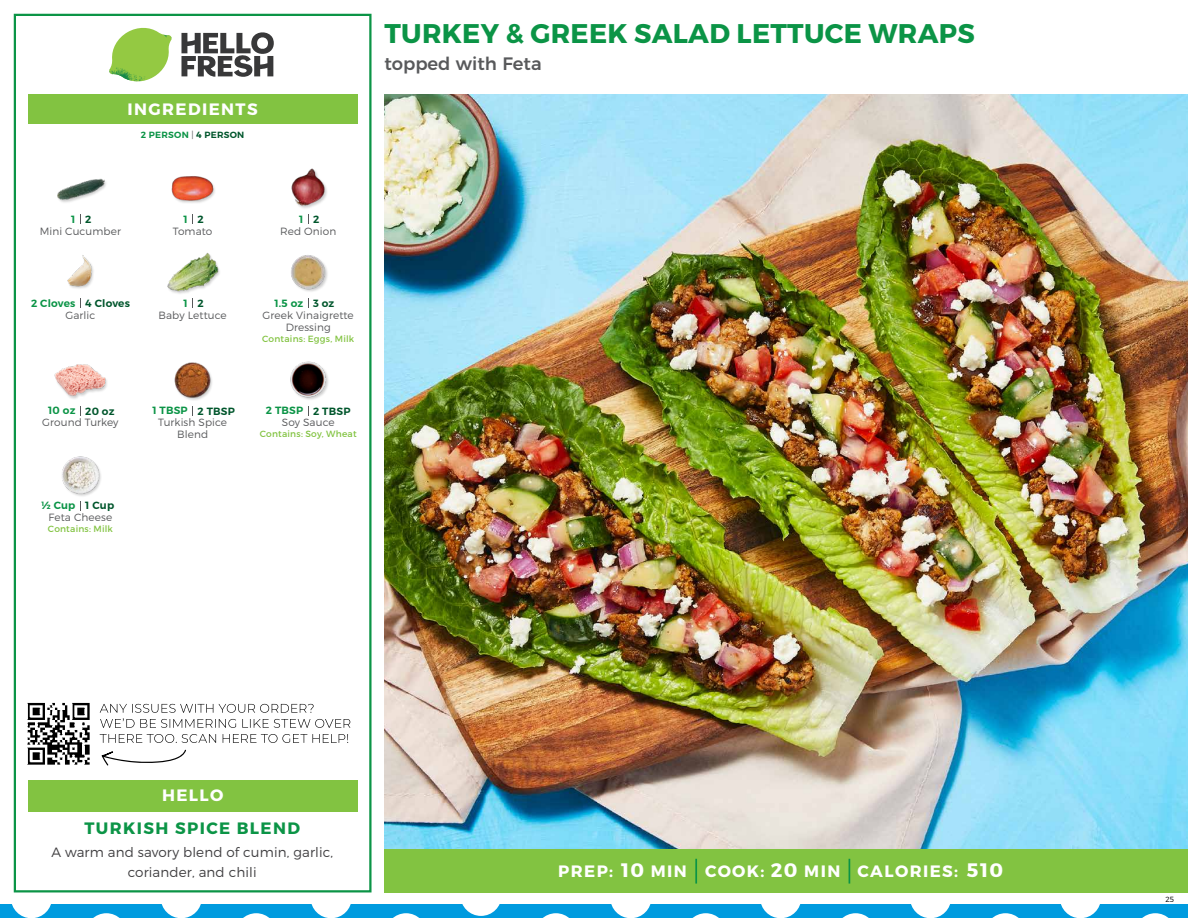
<style>
.page{position:relative;width:1188px;height:918px;background:#fff}
.page>*{position:absolute;margin:0;border:0;box-sizing:border-box;transform-origin:0 0}
.t1{font:700 27px "Montserrat";letter-spacing:.01em;color:#0b9446}
.t2{font:700 19.5px "Montserrat";color:#fff}
.t3{font:500 18px "Montserrat";color:#58595b}
.t4{font:700 16.5px "Montserrat";letter-spacing:.085em;color:#fff}
.t5{font:700 16.5px "Montserrat";letter-spacing:.085em;color:#0b9446}
.t6{font:300 13.5px/19.5px "Montserrat";letter-spacing:.01em;color:#414042;text-align:center}
.t7{font:300 10.5px/12px "Montserrat";letter-spacing:.01em;color:#58595b;text-align:center}
.t8{font:600 10.5px "Montserrat";letter-spacing:.02em;color:#0b9446}
.t9{font:600 10.5px "Montserrat";letter-spacing:.02em;color:#00562c}
.t10{font:9px "Montserrat";letter-spacing:.02em;color:#82c341}
.t11{font:600 9px "Montserrat";letter-spacing:.03em;color:#0b9446}
.t12{font:300 7.5px "Montserrat";color:#000}
.s1{font-weight:300;color:#58595b}
.s2{color:#00562c}
.s3{font-size:19.5px}
</style>
<div class="page">
<div style="left:0;top:904px;width:1188px;height:14px;background:#009bdf"></div>
<div style="left:11px;top:877px;width:41px;height:41px;background:#fff;border-radius:50%"></div>
<svg style="left:93px;top:913px;width:27px;height:5px"></svg>
<div style="left:161px;top:877px;width:41px;height:41px;background:#fff;border-radius:50%"></div>
<svg style="left:243px;top:913px;width:27px;height:5px"></svg>
<div style="left:311px;top:877px;width:41px;height:41px;background:#fff;border-radius:50%"></div>
<div style="left:460px;top:875px;width:42px;height:41px;background:#fff;border-radius:50%"></div>
<svg style="left:393px;top:913px;width:26px;height:5px"></svg>
<svg style="left:543px;top:913px;width:26px;height:5px"></svg>
<div style="left:610px;top:877px;width:41px;height:41px;background:#fff;border-radius:50%"></div>
<svg style="left:692px;top:913px;width:27px;height:5px"></svg>
<div style="left:760px;top:877px;width:41px;height:41px;background:#fff;border-radius:50%"></div>
<svg style="left:842px;top:913px;width:27px;height:5px"></svg>
<div style="left:910px;top:877px;width:41px;height:41px;background:#fff;border-radius:50%"></div>
<svg style="left:992px;top:913px;width:27px;height:5px"></svg>
<div style="left:1060px;top:877px;width:41px;height:41px;background:#fff;border-radius:50%"></div>
<svg style="left:1142px;top:913px;width:27px;height:5px"></svg>
<div style="left:384px;top:849px;width:804px;height:43px;background:#82c341"></div>
<svg style="left:181px;top:32px;width:93px;height:45px"></svg>
<svg style="left:114px;top:28px;width:55px;height:36px"></svg>
<img style="left:143px;top:28px;width:29px;height:24px">
<img style="left:112px;top:48px;width:54px;height:10px">
<img style="left:109px;top:52px;width:55px;height:30px">
<img style="left:142px;top:58px;width:24px;height:23px">
<div style="left:28px;top:94px;width:330px;height:30px;background:#82c341"></div>
<div style="left:14px;top:14px;width:358px;height:878px;border:2px solid #0b9446"></div>
<div style="left:28px;top:780px;width:330px;height:32px;background:#82c341"></div>
<img style="left:167px;top:252px;width:53px;height:42px">
<img style="left:291px;top:255px;width:37px;height:37px">
<img style="left:171px;top:176px;width:44px;height:27px">
<img style="left:291px;top:168px;width:36px;height:41px">
<img style="left:67px;top:255px;width:27px;height:34px">
<img style="left:57px;top:178px;width:49px;height:25px">
<img style="left:174px;top:362px;width:38px;height:38px">
<img style="left:290px;top:361px;width:38px;height:39px">
<img style="left:54px;top:364px;width:53px;height:35px">
<img style="left:62px;top:456px;width:39px;height:40px">
<hr style="left:695px;top:859px;width:2px;height:25px;background:#0b9446">
<svg style="left:849px;top:859px;width:1px;height:25px"></svg>
<img style="left:27px;top:702px;width:63px;height:63px">
<svg style="left:102px;top:749px;width:84px;height:17px"></svg>
<svg style="left:100px;top:734px;width:248px;height:9px"></svg>
<svg style="left:100px;top:704px;width:250px;height:24px"></svg>
<img style="left:384px;top:94px;width:804px;height:755px">
<h3 class="t4" style="left:128px;top:99px;width:132px">INGREDIENTS</h3>
<p class="t11" style="left:141px;top:129px;width:105px">2 PERSON <span class="s1">|</span> <span class="s2">4 PERSON</span></p>
<h1 class="t1" style="left:385px;top:17px;width:592px">TURKEY &amp; GREEK SALAD LETTUCE WRAPS</h1>
<h3 class="t3" style="left:384px;top:49px;width:159px">topped with Feta</h3>
<p class="t8" style="left:71px;top:212px;width:6px">1</p>
<p class="t9" style="left:85px;top:212px;width:8px">2</p>
<p class="t9" style="left:198px;top:212px;width:8px">2</p>
<p class="t9" style="left:313px;top:212px;width:8px">2</p>
<p class="t8" style="left:184px;top:212px;width:6px">1</p>
<p class="t8" style="left:299px;top:212px;width:6px">1</p>
<p class="t7" style="left:40px;top:225px;width:83px">Mini Cucumber</p>
<p class="t7" style="left:173px;top:225px;width:41px">Tomato</p>
<p class="t7" style="left:280px;top:225px;width:58px">Red Onion</p>
<p class="t8" style="left:31px;top:297px;width:46px">2 Cloves</p>
<p class="t9" style="left:85px;top:297px;width:46px">4 Cloves</p>
<p class="t9" style="left:198px;top:297px;width:8px">2</p>
<p class="t9" style="left:313px;top:297px;width:23px">3 oz</p>
<p class="t8" style="left:184px;top:297px;width:6px">1</p>
<p class="t8" style="left:275px;top:297px;width:30px">1.5 oz</p>
<p class="t7" style="left:65px;top:309px;width:32px">Garlic</p>
<p class="t7" style="left:159px;top:309px;width:70px">Baby Lettuce</p>
<p class="t7" style="left:263px;top:309px;width:93px">Greek Vinaigrette<br>Dressing</p>
<p class="t10" style="left:262px;top:333px;width:94px">Contains: Eggs, Milk</p>
<p class="t8" style="left:48px;top:404px;width:29px">10 oz</p>
<p class="t9" style="left:85px;top:404px;width:31px">20 oz</p>
<p class="t7" style="left:42px;top:417px;width:78px">Ground Turkey</p>
<p class="t8" style="left:41px;top:499px;width:36px">½ Cup</p>
<p class="t9" style="left:85px;top:499px;width:31px">1 Cup</p>
<p class="t7" style="left:49px;top:511px;width:65px">Feta Cheese</p>
<p class="t10" style="left:48px;top:524px;width:67px">Contains: Milk</p>
<p class="t8" style="left:152px;top:404px;width:37px">1 TBSP</p>
<p class="t8" style="left:266px;top:404px;width:39px">2 TBSP</p>
<p class="t9" style="left:198px;top:404px;width:39px">2 TBSP</p>
<p class="t9" style="left:313px;top:404px;width:39px">2 TBSP</p>
<p class="t7" style="left:158px;top:417px;width:70px">Turkish Spice<br>Blend</p>
<p class="t7" style="left:282px;top:417px;width:54px">Soy Sauce</p>
<p class="t10" style="left:260px;top:429px;width:98px">Contains: Soy, Wheat</p>
<h3 class="t4" style="left:162px;top:785px;width:63px">HELLO</h3>
<h3 class="t5" style="left:84px;top:818px;width:217px">TURKISH SPICE BLEND</h3>
<p class="t6" style="left:51px;top:842px;width:283px">A warm and savory blend of cumin, garlic, coriander, and chili</p>
<h3 class="t4" style="left:558px;top:861px;width:56px">PREP:</h3>
<h3 class="t4" style="left:705px;top:861px;width:137px">COOK: <span class="s3">20</span> MIN</h3>
<h3 class="t4" style="left:858px;top:861px;width:102px">CALORIES:</h3>
<h3 class="t4" style="left:621px;top:861px;width:67px"><span class="s3">10</span> MIN</h3>
<h2 class="t2" style="left:967px;top:858px;width:38px">510</h2>
<p class="t12" style="left:1166px;top:895px;width:10px">25</p>
</div>
